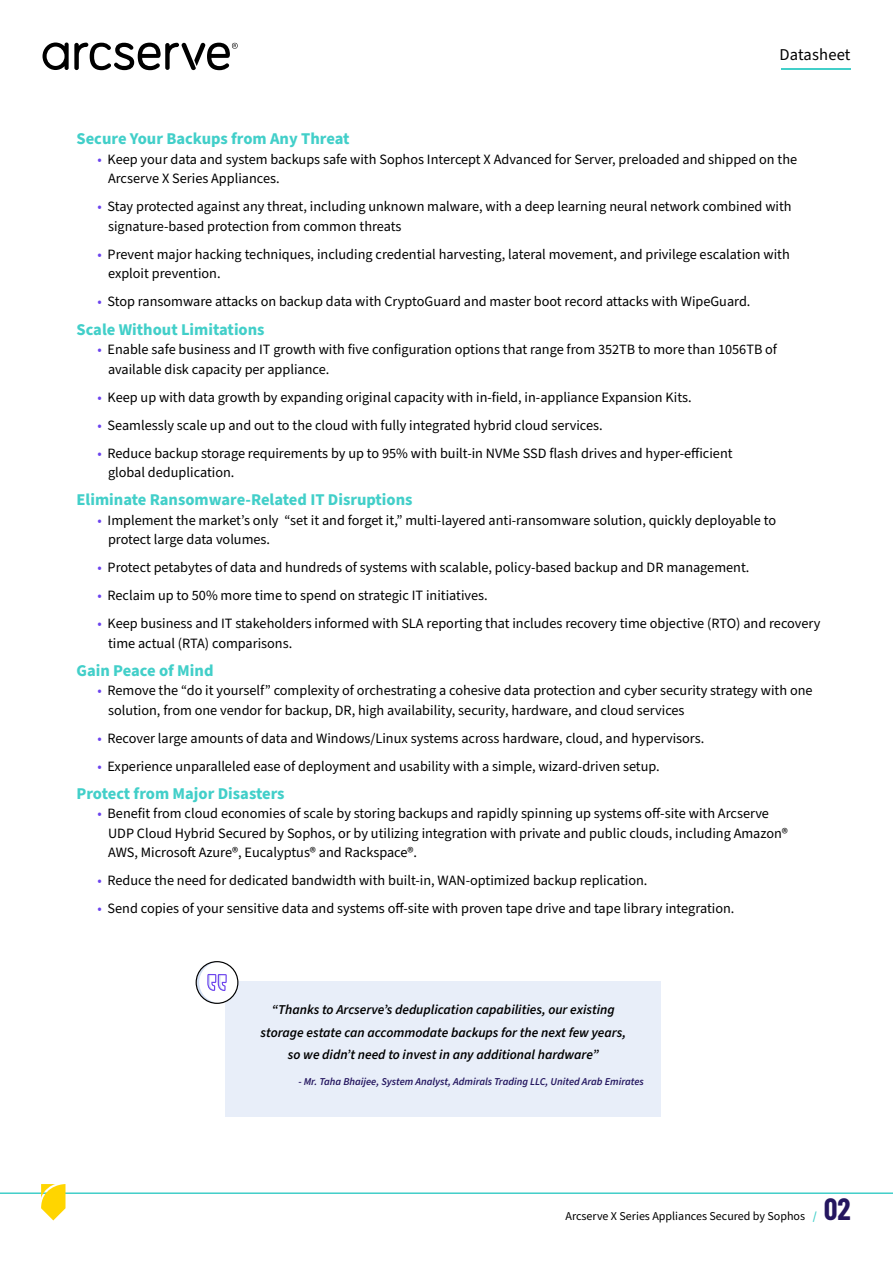
<style>
.page{position:relative;width:893px;height:1263px;background:#fff}
.page>*{position:absolute;margin:0;border:0;box-sizing:border-box;transform-origin:0 0}
.t1{font:700 16.5px "Source Sans Pro";color:#42cfc9}
.t2{font:16.5px "Source Sans Pro";letter-spacing:.01em;color:#000}
.t3{font:14.25px/19.5px "Source Sans Pro";color:#000}
.t4{font:italic 600 13.5px/22.5px "Source Sans Pro";color:#000;text-align:center}
.t5{font:12px "Source Sans Pro";color:#000}
.t6{font:italic 600 10.5px "Source Sans Pro";color:#24165f}
.s1{color:#6b43ee}
.s2{font-weight:600;color:#42cfc9}
.s3{font-family:"Barlow Condensed";font-weight:700;font-size:30px;color:#24165f}
</style>
<div class="page">
<svg style="left:43px;top:43px;width:195px;height:27px"></svg>
<hr style="left:0;top:1192px;width:893px;height:2px;background:#42cfc9">
<svg style="left:41px;top:1184px;width:25px;height:36px"></svg>
<hr style="left:781px;top:68px;width:69px;height:2px;background:#42cfc9">
<div style="left:226px;top:981px;width:435px;height:135px;background:#e8eef9"></div>
<svg style="left:196px;top:961px;width:42px;height:43px"></svg>
<p class="t2" style="left:780px;top:43px;width:72px">Datasheet</p>
<p class="t1" style="left:77px;top:128px;width:275px">Secure Your Backups from Any Threat</p>
<p class="t3" style="left:108px;top:150px;width:691px;text-indent:-11px"><span class="s1">•</span> Keep your data and system backups safe with Sophos Intercept X Advanced for Server, preloaded and shipped on the<br>Arcserve X Series Appliances.</p>
<p class="t3" style="left:108px;top:197px;width:685px;text-indent:-11px"><span class="s1">•</span> Stay protected against any threat, including unknown malware, with a deep learning neural network combined with signature-based protection from common threats</p>
<p class="t3" style="left:108px;top:245px;width:683px;text-indent:-11px"><span class="s1">•</span> Prevent major hacking techniques, including credential harvesting, lateral movement, and privilege escalation with exploit prevention.</p>
<p class="t3" style="left:98px;top:292px;width:654px"><span class="s1">•</span> Stop ransomware attacks on backup data with CryptoGuard and master boot record attacks with WipeGuard.</p>
<p class="t1" style="left:77px;top:318px;width:190px">Scale Without Limitations</p>
<p class="t3" style="left:108px;top:340px;width:671px;text-indent:-11px"><span class="s1">•</span> Enable safe business and IT growth with five configuration options that range from 352TB to more than 1056TB of available disk capacity per appliance.</p>
<p class="t3" style="left:98px;top:387px;width:596px"><span class="s1">•</span> Keep up with data growth by expanding original capacity with in-field, in-appliance Expansion Kits.</p>
<p class="t3" style="left:98px;top:415px;width:507px"><span class="s1">•</span> Seamlessly scale up and out to the cloud with fully integrated hybrid cloud services.</p>
<p class="t3" style="left:108px;top:443px;width:626px;text-indent:-11px"><span class="s1">•</span> Reduce backup storage requirements by up to 95% with built-in NVMe SSD flash drives and hyper-efficient global deduplication.</p>
<p class="t1" style="left:77px;top:488px;width:338px">Eliminate Ransomware-Related IT Disruptions</p>
<p class="t3" style="left:108px;top:510px;width:670px;text-indent:-11px"><span class="s1">•</span> Implement the market’s only “set it and forget it,” multi-layered anti-ransomware solution, quickly deployable to protect large data volumes.</p>
<p class="t3" style="left:98px;top:558px;width:653px"><span class="s1">•</span> Protect petabytes of data and hundreds of systems with scalable, policy-based backup and DR management.</p>
<p class="t3" style="left:98px;top:586px;width:392px"><span class="s1">•</span> Reclaim up to 50% more time to spend on strategic IT initiatives.</p>
<p class="t3" style="left:108px;top:614px;width:714px;text-indent:-11px"><span class="s1">•</span> Keep business and IT stakeholders informed with SLA reporting that includes recovery time objective (RTO) and recovery time actual (RTA) comparisons.</p>
<p class="t1" style="left:77px;top:659px;width:138px">Gain Peace of Mind</p>
<p class="t3" style="left:108px;top:681px;width:706px;text-indent:-11px"><span class="s1">•</span> Remove the “do it yourself” complexity of orchestrating a cohesive data protection and cyber security strategy with one solution, from one vendor for backup, DR, high availability, security, hardware, and cloud services</p>
<p class="t3" style="left:98px;top:728px;width:608px"><span class="s1">•</span> Recover large amounts of data and Windows/Linux systems across hardware, cloud, and hypervisors.</p>
<p class="t3" style="left:98px;top:756px;width:564px"><span class="s1">•</span> Experience unparalleled ease of deployment and usability with a simple, wizard-driven setup.</p>
<p class="t1" style="left:77px;top:782px;width:210px">Protect from Major Disasters</p>
<p class="t3" style="left:108px;top:804px;width:681px;text-indent:-11px"><span class="s1">•</span> Benefit from cloud economies of scale by storing backups and rapidly spinning up systems off-site with Arcserve<br>UDP Cloud Hybrid Secured by Sophos, or by utilizing integration with private and public clouds, including Amazon®<br>AWS, Microsoft Azure®, Eucalyptus® and Rackspace®.</p>
<p class="t3" style="left:98px;top:871px;width:551px"><span class="s1">•</span> Reduce the need for dedicated bandwidth with built-in, WAN-optimized backup replication.</p>
<p class="t3" style="left:98px;top:899px;width:638px"><span class="s1">•</span> Send copies of your sensitive data and systems off-site with proven tape drive and tape library integration.</p>
<p class="t4" style="left:261px;top:999px;width:367px">“Thanks to Arcserve’s deduplication capabilities, our existing storage estate can accommodate backups for the next few years, so we didn’t need to invest in any additional hardware”</p>
<p class="t6" style="left:298px;top:1074px;width:347px">- Mr. Taha Bhaijee, System Analyst, Admirals Trading LLC, United Arab Emirates</p>
<p class="t5" style="left:565px;top:1208px;width:286px">Arcserve X Series Appliances Secured by Sophos <span class="s2">/</span> <span class="s3">02</span></p>
</div>
